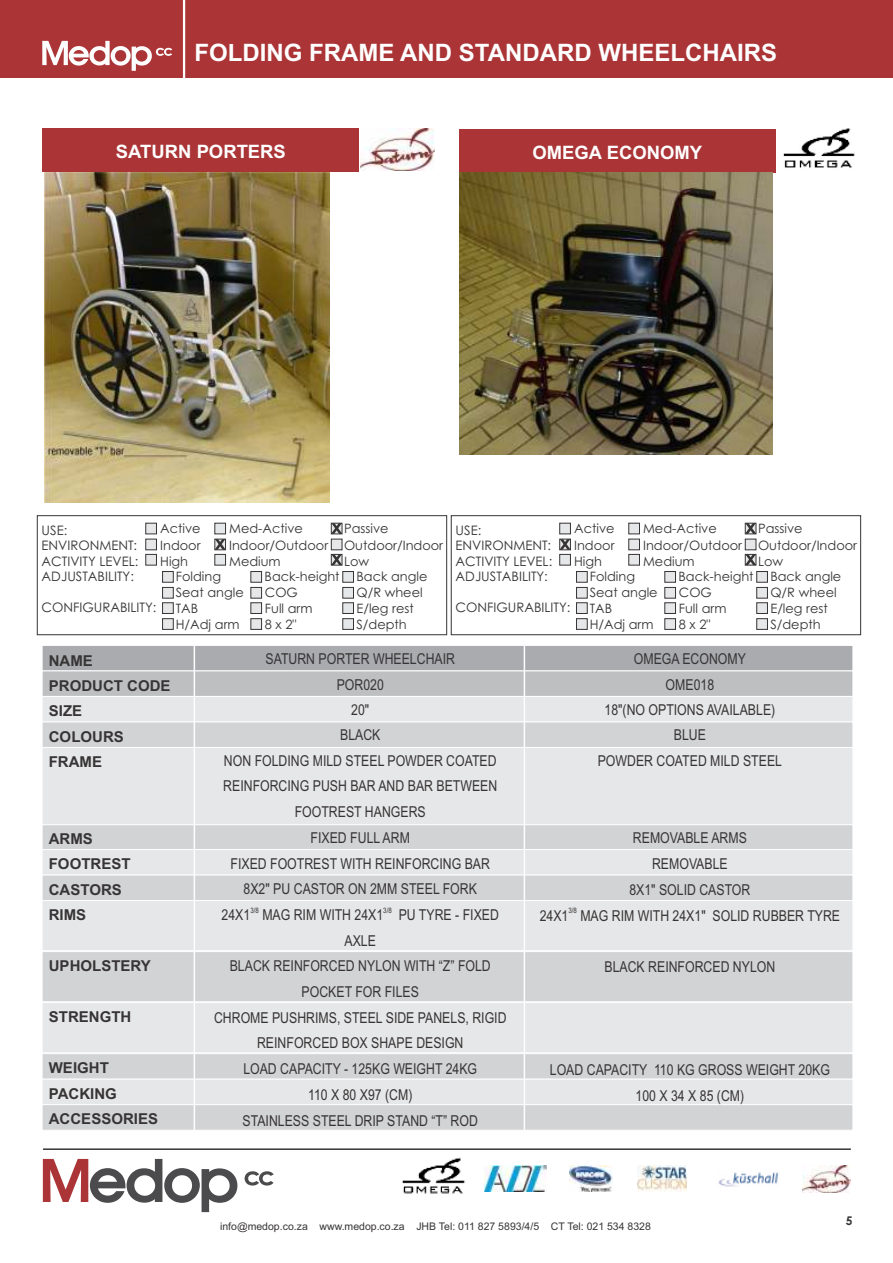
<style>
.page{position:relative;width:893px;height:1263px;background:#fff}
.page>*{position:absolute;margin:0;border:0;box-sizing:border-box;transform-origin:0 0}
.t1{font:700 24px "Arial";color:#fefefe}
.t2{font:700 18.45px "Arial";color:#fefefe}
.t3{font:15px/25.7px "Arial Narrow";color:#373435;text-align:center}
.t4{font:700 15px/25.5px "Arial";color:#373435}
.t5{font:13.05px/15.6px "Century Gothic";color:#373435}
.t6{font:12.9px/15.9px "Century Gothic";color:#373435}
.t7{font:700 12px "Century Gothic";color:#373435}
.t8{font:10.5px "Arial";color:#373435}
.t9{font:7.5px "Arial Narrow";color:#373435}
</style>
<div class="page">
<div style="left:43px;top:128px;width:316px;height:44px;background:#ab3436"></div>
<div style="left:459px;top:129px;width:316px;height:44px;background:#ab3436"></div>
<img style="left:44px;top:173px;width:285px;height:330px">
<img style="left:459px;top:172px;width:314px;height:283px">
<img style="left:402px;top:1157px;width:63px;height:37px">
<div style="left:0;top:0;width:893px;height:78px;background:#ab3436"></div>
<svg style="left:42px;top:41px;width:130px;height:30px"></svg>
<hr style="left:43px;top:1148px;width:808px;height:2px;background:#373435">
<svg style="left:43px;top:1159px;width:194px;height:53px"></svg>
<svg style="left:245px;top:1171px;width:29px;height:14px"></svg>
<img style="left:803px;top:1165px;width:48px;height:27px">
<img style="left:718px;top:1172px;width:61px;height:15px">
<img style="left:484px;top:1165px;width:63px;height:27px">
<img style="left:570px;top:1165px;width:42px;height:27px">
<img style="left:638px;top:1165px;width:48px;height:27px">
<hr style="left:183px;top:0;width:2px;height:79px;background:#fefefe">
<img style="left:361px;top:129px;width:74px;height:41px">
<img style="left:783px;top:128px;width:72px;height:40px">
<svg style="left:42px;top:646px;width:811px;height:101px;background:#c9cbcc"></svg>
<div style="left:43px;top:748px;width:810px;height:76px;background:#e6e7e8"></div>
<svg style="left:42px;top:825px;width:811px;height:305px;background:#dddedf"></svg>
<hr style="left:194px;top:643px;width:1px;height:489px;background:#fefefe">
<hr style="left:524px;top:643px;width:1px;height:489px;background:#fefefe">
<svg style="left:145px;top:523px;width:12px;height:42px"></svg>
<svg style="left:162px;top:571px;width:12px;height:59px"></svg>
<svg style="left:250px;top:571px;width:12px;height:59px"></svg>
<svg style="left:342px;top:571px;width:12px;height:59px"></svg>
<div style="left:37px;top:515px;width:410px;height:120px;border:1px solid #373435"></div>
<svg style="left:628px;top:523px;width:12px;height:42px"></svg>
<svg style="left:576px;top:571px;width:12px;height:59px"></svg>
<svg style="left:664px;top:571px;width:12px;height:59px"></svg>
<svg style="left:756px;top:571px;width:12px;height:59px"></svg>
<div style="left:451px;top:515px;width:410px;height:120px;border:1px solid #373435"></div>
<svg style="left:559px;top:523px;width:12px;height:42px"></svg>
<svg style="left:745px;top:523px;width:11px;height:42px"></svg>
<svg style="left:214px;top:523px;width:12px;height:42px"></svg>
<svg style="left:331px;top:523px;width:11px;height:42px"></svg>
<h1 class="t1" style="left:194px;top:43px;width:584px">FOLDING FRAME AND STANDARD WHEELCHAIRS</h1>
<p class="t2" style="left:116px;top:144px;width:171px">SATURN PORTERS</p>
<p class="t2" style="left:532px;top:145px;width:171px">OMEGA ECONOMY</p>
<p class="t6" style="left:160px;top:522px;width:42px">Active</p>
<p class="t6" style="left:160px;top:538px;width:42px">Indoor</p>
<p class="t6" style="left:160px;top:554px;width:29px">High</p>
<p class="t6" style="left:176px;top:570px;width:47px">Folding</p>
<p class="t6" style="left:176px;top:586px;width:69px">Seat angle</p>
<p class="t6" style="left:176px;top:602px;width:24px">TAB</p>
<p class="t6" style="left:176px;top:618px;width:65px">H/Adj arm</p>
<p class="t6" style="left:229px;top:521px;width:101px">Med-Active<br>Indoor/Outdoor<br>Medium</p>
<p class="t6" style="left:265px;top:570px;width:77px">Back-height<br>COG<br>Full arm<br>8 x 2"</p>
<p class="t6" style="left:344px;top:521px;width:101px">Passive<br>Outdoor/Indoor<br>Low</p>
<p class="t6" style="left:356px;top:570px;width:72px">Back angle<br>Q/R wheel<br>E/leg rest<br>S/depth</p>
<p class="t5" style="left:42px;top:523px;width:98px">USE:<br>ENVIRONMENT:<br>ACTIVITY LEVEL:<br>ADJUSTABILITY:</p>
<p class="t5" style="left:42px;top:601px;width:116px">CONFIGURABILITY:</p>
<p class="t6" style="left:574px;top:522px;width:42px">Active</p>
<p class="t6" style="left:574px;top:538px;width:42px">Indoor</p>
<p class="t6" style="left:574px;top:554px;width:29px">High</p>
<p class="t6" style="left:590px;top:570px;width:47px">Folding</p>
<p class="t6" style="left:590px;top:586px;width:69px">Seat angle</p>
<p class="t6" style="left:590px;top:602px;width:24px">TAB</p>
<p class="t6" style="left:590px;top:618px;width:65px">H/Adj arm</p>
<p class="t6" style="left:643px;top:521px;width:101px">Med-Active<br>Indoor/Outdoor<br>Medium</p>
<p class="t6" style="left:679px;top:570px;width:77px">Back-height<br>COG<br>Full arm<br>8 x 2"</p>
<p class="t6" style="left:758px;top:521px;width:101px">Passive<br>Outdoor/Indoor<br>Low</p>
<p class="t6" style="left:770px;top:570px;width:72px">Back angle<br>Q/R wheel<br>E/leg rest<br>S/depth</p>
<p class="t5" style="left:456px;top:523px;width:98px">USE:<br>ENVIRONMENT:<br>ACTIVITY LEVEL:<br>ADJUSTABILITY:</p>
<p class="t5" style="left:456px;top:601px;width:116px">CONFIGURABILITY:</p>
<p class="t4" style="left:49px;top:649px;width:123px">NAME<br>PRODUCT CODE<br>SIZE<br>COLOURS<br>FRAME</p>
<p class="t4" style="left:49px;top:827px;width:83px">ARMS<br>FOOTREST<br>CASTORS<br>RIMS</p>
<p class="t4" style="left:49px;top:954px;width:103px">UPHOLSTERY</p>
<p class="t4" style="left:49px;top:1005px;width:84px">STRENGTH</p>
<p class="t4" style="left:49px;top:1056px;width:111px">WEIGHT<br>PACKING<br>ACCESSORIES</p>
<p class="t3" style="left:223px;top:647px;width:276px">SATURN PORTER WHEELCHAIR<br>POR020<br>20"<br>BLACK<br>NON FOLDING MILD STEEL POWDER COATED<br>REINFORCING PUSH BAR AND BAR BETWEEN<br>FOOTREST HANGERS<br>FIXED FULL ARM<br>FIXED FOOTREST WITH REINFORCING BAR<br>8X2" PU CASTOR ON 2MM STEEL FORK</p>
<p class="t9" style="left:250px;top:907px;width:10px">3/8</p>
<p class="t9" style="left:383px;top:907px;width:10px">3/8</p>
<p class="t3" style="left:214px;top:903px;width:294px">24X1 MAG RIM WITH 24X1 PU TYRE - FIXED<br>AXLE<br>BLACK REINFORCED NYLON WITH “Z” FOLD<br>POCKET FOR FILES<br>CHROME PUSHRIMS, STEEL SIDE PANELS, RIGID<br>REINFORCED BOX SHAPE DESIGN<br>LOAD CAPACITY - 125KG WEIGHT 24KG<br>110 X 80 X97 (CM)<br>STAINLESS STEEL DRIP STAND “T” ROD</p>
<p class="t3" style="left:598px;top:647px;width:186px">OMEGA ECONOMY<br>OME018<br>18"(NO OPTIONS AVAILABLE)<br>BLUE<br>POWDER COATED MILD STEEL</p>
<p class="t3" style="left:629px;top:826px;width:123px">REMOVABLE ARMS<br>REMOVABLE<br>8X1" SOLID CASTOR</p>
<p class="t9" style="left:568px;top:907px;width:10px">3/8</p>
<p class="t3" style="left:540px;top:904px;width:302px">24X1 MAG RIM WITH 24X1" SOLID RUBBER TYRE</p>
<p class="t3" style="left:604px;top:955px;width:172px">BLACK REINFORCED NYLON</p>
<p class="t3" style="left:550px;top:1059px;width:282px">LOAD CAPACITY 110 KG GROSS WEIGHT 20KG<br>100 X 34 X 85 (CM)</p>
<p class="t8" style="left:220px;top:1222px;width:432px">info@medop.co.za www.medop.co.za JHB Tel: 011 827 5893/4/5 CT Tel: 021 534 8328</p>
<p class="t7" style="left:846px;top:1216px;width:8px">5</p>
</div>
